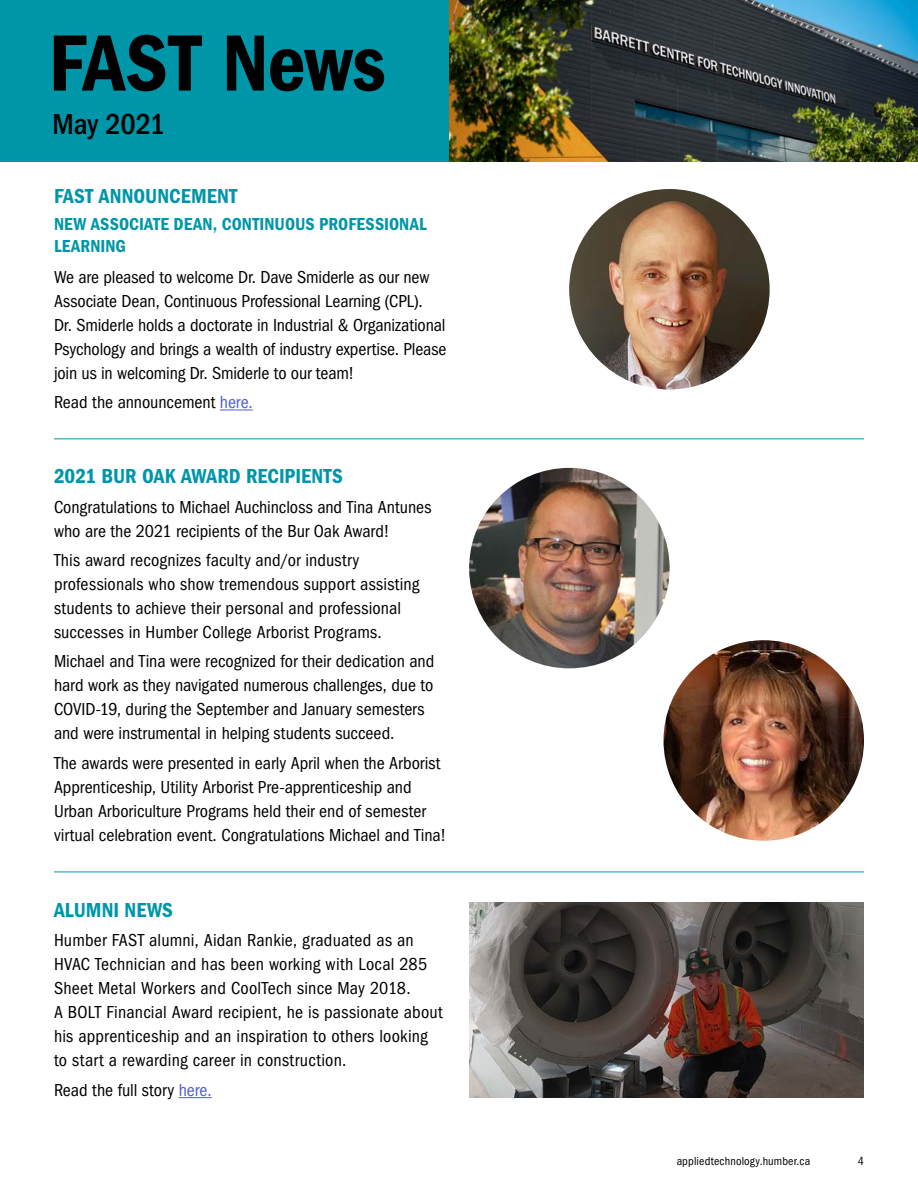
<style>
.page{position:relative;width:918px;height:1188px;background:#fff}
.page>*{position:absolute;margin:0;border:0;box-sizing:border-box;transform-origin:0 0}
.t1{font:82.5px "ITC Franklin Gothic Std Dm Cd";letter-spacing:-.005em;color:#000}
.t2{font:500 condensed 30px "ITC Franklin Gothic Std";letter-spacing:-.01em;color:#000}
.h2_content_header{font:21px "ITC Franklin Gothic Std Dm Cd";color:#0096a9}
.p_body{font:condensed 18px/24px "ITC Franklin Gothic Std";letter-spacing:.005em;color:#000}
.h3_content_sub_head{font:18px/21.6px "ITC Franklin Gothic Std Dm Cd";letter-spacing:.005em;color:#0096a9}
.h1_title{font:condensed 12px "ITC Franklin Gothic Std";letter-spacing:.01em;color:#000}
.s1{color:#4f5cd6}
</style>
<div class="page">
<img style="left:449px;top:0;width:469px;height:162px">
<div style="left:0;top:0;width:449px;height:162px;background:#0096a9"></div>
<hr style="left:220px;top:410px;width:33px;height:1px;background:#4f5cd6">
<img style="left:569px;top:189px;width:201px;height:200px;border-radius:100px">
<hr style="left:54px;top:438px;width:810px;height:1px;background:#0096a9">
<img style="left:469px;top:468px;width:201px;height:200px;border-radius:100px">
<img style="left:664px;top:640px;width:200px;height:201px;border-radius:100px">
<hr style="left:54px;top:872px;width:810px;height:1px;background:#0096a9">
<hr style="left:179px;top:1097px;width:33px;height:1px;background:#4f5cd6">
<img style="left:469px;top:903px;width:395px;height:195px">
<h1 class="t1" style="left:49px;top:16px;width:339px">FAST News</h1>
<h2 class="t2" style="left:52px;top:107px;width:114px">May 2021</h2>
<p class="h2_content_header" style="left:54px;top:184px;width:185px">FAST ANNOUNCEMENT</p>
<p class="h3_content_sub_head" style="left:54px;top:214px;width:374px">NEW ASSOCIATE DEAN, CONTINUOUS PROFESSIONAL<br>LEARNING</p>
<p class="p_body" style="left:54px;top:265px;width:394px">We are pleased to welcome Dr. Dave Smiderle as our new Associate Dean, Continuous Professional Learning (CPL).<br>Dr. Smiderle holds a doctorate in Industrial &amp; Organizational Psychology and brings a wealth of industry expertise. Please join us in welcoming Dr. Smiderle to our team!</p>
<p class="p_body" style="left:54px;top:390px;width:200px">Read the announcement <span class="s1">here.</span></p>
<p class="h2_content_header" style="left:54px;top:464px;width:290px">2021 BUR OAK AWARD RECIPIENTS</p>
<p class="p_body" style="left:54px;top:495px;width:379px">Congratulations to Michael Auchincloss and Tina Antunes who are the 2021 recipients of the Bur Oak Award!</p>
<p class="p_body" style="left:54px;top:548px;width:367px">This award recognizes faculty and/or industry professionals who show tremendous support assisting students to achieve their personal and professional successes in Humber College Arborist Programs.</p>
<p class="p_body" style="left:54px;top:650px;width:382px">Michael and Tina were recognized for their dedication and hard work as they navigated numerous challenges, due to COVID-19, during the September and January semesters and were instrumental in helping students succeed.</p>
<p class="p_body" style="left:54px;top:751px;width:394px">The awards were presented in early April when the Arborist Apprenticeship, Utility Arborist Pre-apprenticeship and Urban Arboriculture Programs held their end of semester virtual celebration event. Congratulations Michael and Tina!</p>
<p class="h2_content_header" style="left:54px;top:898px;width:121px">ALUMNI NEWS</p>
<p class="p_body" style="left:54px;top:929px;width:390px">Humber FAST alumni, Aidan Rankie, graduated as an HVAC Technician and has been working with Local 285<br>Sheet Metal Workers and CoolTech since May 2018.<br>A BOLT Financial Award recipient, he is passionate about his apprenticeship and an inspiration to others looking to start a rewarding career in construction.</p>
<p class="p_body" style="left:54px;top:1078px;width:159px">Read the full story <span class="s1">here.</span></p>
<p class="h1_title" style="left:677px;top:1154px;width:135px">appliedtechnology.humber.ca</p>
<p class="h1_title" style="left:858px;top:1154px;width:8px">4</p>
</div>
